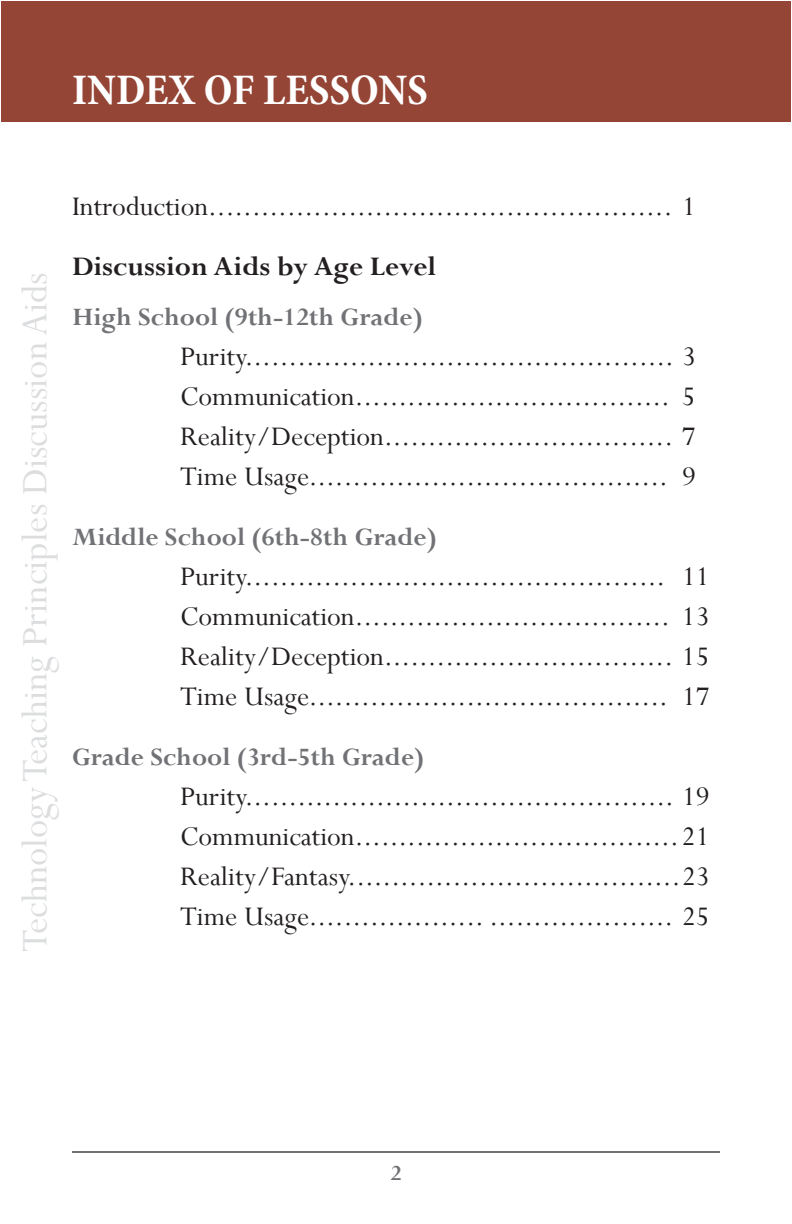
<style>
.page{position:relative;width:792px;height:1224px;background:#fff}
.page>*{position:absolute;margin:0;border:0;box-sizing:border-box;transform-origin:0 0}
.t1{font:700 condensed 44px "Minion Pro";color:#fff}
.t2{font:40px "Perpetua";color:#dcdddf}
.Endnote_Text{font:30px "Perpetua";color:#231f20}
.Endnote_Text-2{font:700 30px "Perpetua";color:#231f20}
.Endnote_Text-3{font:700 28px "Perpetua";color:#717275}
.t3{font:700 24px "Perpetua";color:#717275}
</style>
<div class="page">
<hr style="left:72px;top:1151px;width:648px;height:2px;background:#717275">
<div style="left:1px;top:1px;width:790px;height:120px;background:#954535"></div>
<p class="t1" style="left:72px;top:60px;width:357px">INDEX OF LESSONS</p>
<p class="Endnote_Text" style="left:72px;top:187px;width:625px">Introduction..................................................... 1</p>
<p class="t2" style="left:10px;top:952px;width:681px;rotate:-90deg">Technology Teaching Principles Discussion Aids</p>
<p class="Endnote_Text-2" style="left:72px;top:247px;width:366px">Discussion Aids by Age Level</p>
<p class="Endnote_Text-3" style="left:72px;top:299px;width:352px">High School (9th-12th Grade)</p>
<p class="Endnote_Text" style="left:180px;top:337px;width:517px">Purity................................................. 3</p>
<p class="Endnote_Text" style="left:180px;top:377px;width:517px">Communication.................................... 5</p>
<p class="Endnote_Text" style="left:180px;top:417px;width:517px">Reality/Deception................................. 7</p>
<p class="Endnote_Text" style="left:180px;top:457px;width:517px">Time Usage......................................... 9</p>
<p class="Endnote_Text-3" style="left:72px;top:519px;width:366px">Middle School (6th-8th Grade)</p>
<p class="Endnote_Text" style="left:180px;top:557px;width:531px">Purity................................................ 11</p>
<p class="Endnote_Text" style="left:180px;top:597px;width:531px">Communication.................................... 13</p>
<p class="Endnote_Text" style="left:180px;top:637px;width:531px">Reality/Deception................................. 15</p>
<p class="Endnote_Text" style="left:180px;top:677px;width:531px">Time Usage......................................... 17</p>
<p class="Endnote_Text-3" style="left:72px;top:739px;width:354px">Grade School (3rd-5th Grade)</p>
<p class="Endnote_Text" style="left:180px;top:777px;width:531px">Purity................................................. 19</p>
<p class="Endnote_Text" style="left:180px;top:817px;width:531px">Communication.....................................21</p>
<p class="Endnote_Text" style="left:180px;top:857px;width:531px">Reality/Fantasy......................................23</p>
<p class="Endnote_Text" style="left:180px;top:897px;width:531px">Time Usage.................... ..................... 25</p>
<p class="t3" style="left:391px;top:1158px;width:12px">2</p>
</div>
